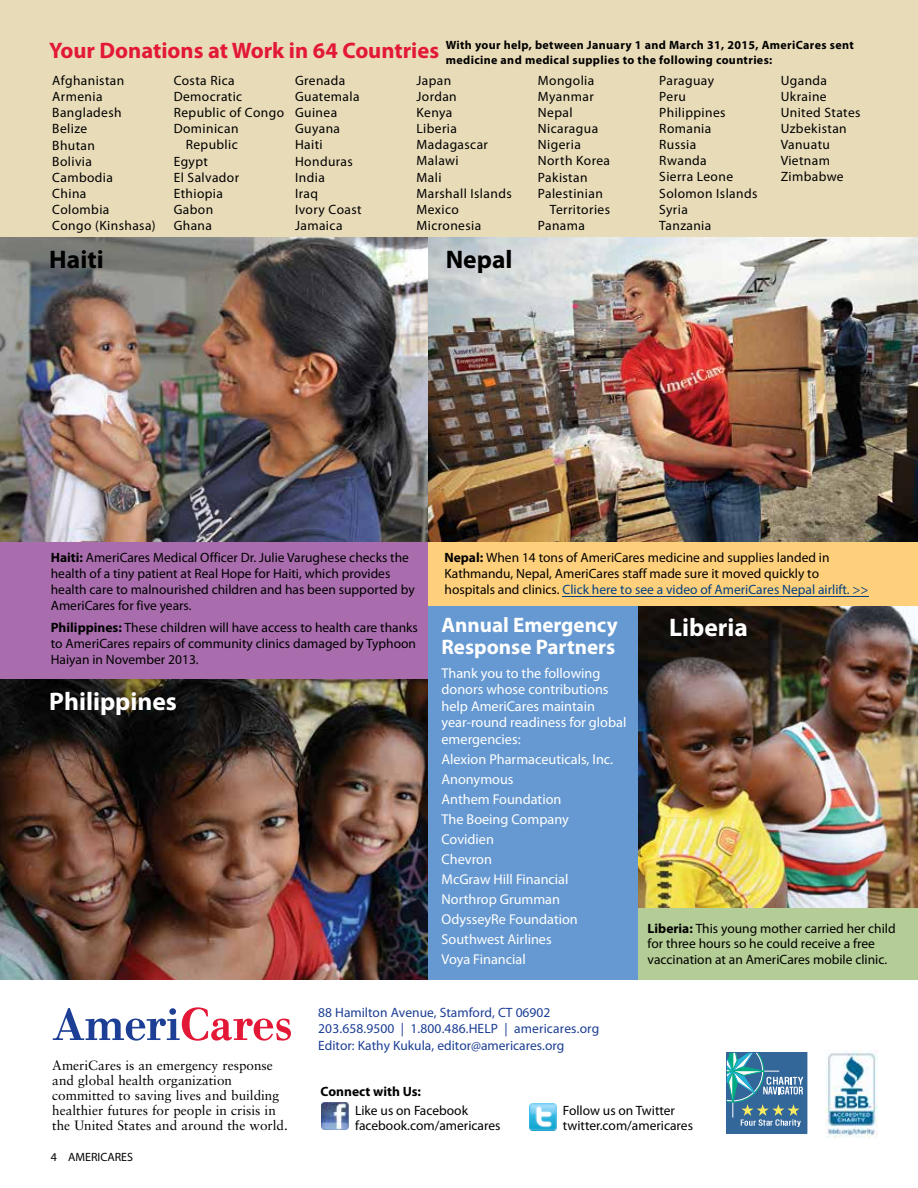
<style>
.page{position:relative;width:918px;height:1188px;background:#fff}
.page>*{position:absolute;margin:0;border:0;box-sizing:border-box;transform-origin:0 0}
.t1{font:700 25.5px "Myriad Pro";color:#fff}
.t2{font:700 25.5px "Myriad Pro";color:#000}
.t3{font:700 22.5px "Myriad Pro";color:#e31837}
.t4{font:700 21px/22.5px "Myriad Pro";color:#fff}
.t5{font:14.25px/20px "Myriad Pro";color:#fff}
.t6{font:13.5px/15.8px "Myriad Pro";color:#000}
.t7{font:13.5px/16px "Myriad Pro";letter-spacing:.03em;color:#000}
.t8{font:13.5px/15px "Sabon";color:#000}
.t9{font:13.5px/16.5px "Myriad Pro";color:#1c3e94}
.t10{font:700 13.5px "Myriad Pro";color:#000}
.t11{font:700 12px/15px "Myriad Pro";letter-spacing:.03em;color:#000}
.t12{font:12px "Myriad Pro";color:#000}
.s1{font-weight:700}
.s2{color:#004080}
</style>
<div class="page">
<img style="left:638px;top:606px;width:280px;height:302px">
<img style="left:0;top:236px;width:429px;height:306px">
<img style="left:429px;top:236px;width:489px;height:306px">
<div style="left:0;top:542px;width:429px;height:138px;background:#a96dae"></div>
<div style="left:429px;top:542px;width:489px;height:64px;background:#ffd07b"></div>
<div style="left:638px;top:908px;width:280px;height:72px;background:#b4cc95"></div>
<div style="left:0;top:0;width:918px;height:236px;background:#e8dbb8"></div>
<svg style="left:53px;top:1007px;width:238px;height:34px"></svg>
<img style="left:530px;top:1104px;width:27px;height:27px">
<img style="left:322px;top:1103px;width:27px;height:27px">
<div style="left:726px;top:1072px;width:81px;height:62px;background:#33679a"></div>
<div style="left:726px;top:1053px;width:81px;height:48px;background:#33679a"></div>
<svg style="left:728px;top:1054px;width:75px;height:73px"></svg>
<div style="left:726px;top:1052px;width:81px;height:82px;border:1px solid #33679a"></div>
<img style="left:825px;top:1051px;width:52px;height:86px">
<hr style="left:563px;top:596px;width:306px;height:1px;background:#004080">
<img style="left:0;top:680px;width:429px;height:300px">
<div style="left:429px;top:606px;width:209px;height:374px;background:#6699d1"></div>
<p class="t11" style="left:446px;top:37px;width:409px">With your help, between January 1 and March 31, 2015, AmeriCares sent medicine and medical supplies to the following countries:</p>
<h2 class="t3" style="left:49px;top:36px;width:391px">Your Donations at Work in 64 Countries</h2>
<p class="t7" style="left:52px;top:72px;width:105px">Afghanistan<br>Armenia<br>Bangladesh<br>Belize<br>Bhutan<br>Bolivia<br>Cambodia<br>China<br>Colombia<br>Congo (Kinshasa)</p>
<p class="t7" style="left:174px;top:72px;width:63px">Costa Rica</p>
<p class="t7" style="left:174px;top:88px;width:70px">Democratic</p>
<p class="t7" style="left:174px;top:104px;width:112px">Republic of Congo</p>
<p class="t7" style="left:174px;top:121px;width:66px">Dominican</p>
<p class="t7" style="left:186px;top:137px;width:54px">Republic</p>
<p class="t6" style="left:174px;top:153px;width:36px">Egypt</p>
<p class="t7" style="left:174px;top:169px;width:67px">El Salvador</p>
<p class="t7" style="left:174px;top:185px;width:51px">Ethiopia</p>
<p class="t6" style="left:174px;top:201px;width:41px">Gabon</p>
<p class="t6" style="left:174px;top:217px;width:40px">Ghana</p>
<p class="t7" style="left:295px;top:72px;width:68px">Grenada<br>Guatemala<br>Guinea<br>Guyana<br>Haiti<br>Honduras<br>India<br>Iraq<br>Ivory Coast<br>Jamaica</p>
<p class="t7" style="left:416px;top:72px;width:97px">Japan<br>Jordan<br>Kenya<br>Liberia<br>Madagascar<br>Malawi<br>Mali<br>Marshall Islands<br>Mexico<br>Micronesia</p>
<p class="t7" style="left:538px;top:72px;width:58px">Mongolia</p>
<p class="t7" style="left:538px;top:88px;width:57px">Myanmar</p>
<p class="t6" style="left:538px;top:104px;width:36px">Nepal</p>
<p class="t7" style="left:538px;top:120px;width:62px">Nicaragua</p>
<p class="t7" style="left:538px;top:137px;width:45px">Nigeria</p>
<p class="t7" style="left:538px;top:153px;width:74px">North Korea</p>
<p class="t7" style="left:538px;top:169px;width:51px">Pakistan</p>
<p class="t7" style="left:538px;top:185px;width:66px">Palestinian</p>
<p class="t7" style="left:550px;top:201px;width:62px">Territories</p>
<p class="t6" style="left:538px;top:217px;width:49px">Panama</p>
<h1 class="t2" style="left:49px;top:242px;width:56px">Haiti</h1>
<h1 class="t2" style="left:446px;top:242px;width:68px">Nepal</h1>
<p class="t7" style="left:659px;top:72px;width:100px">Paraguay<br>Peru<br>Philippines<br>Romania<br>Russia<br>Rwanda<br>Sierra Leone<br>Solomon Islands<br>Syria<br>Tanzania</p>
<p class="t7" style="left:781px;top:72px;width:81px">Uganda<br>Ukraine<br>United States<br>Uzbekistan<br>Vanuatu<br>Vietnam<br>Zimbabwe</p>
<p class="t6" style="left:51px;top:550px;width:365px"><span class="s1">Haiti:</span> AmeriCares Medical Officer Dr. Julie Varughese checks the health of a tiny patient at Real Hope for Haiti, which provides health care to malnourished children and has been supported by AmeriCares for five years.</p>
<p class="t6" style="left:51px;top:620px;width:369px"><span class="s1">Philippines:</span> These children will have access to health care thanks to AmeriCares repairs of community clinics damaged by Typhoon<br>Haiyan in November 2013.</p>
<h1 class="t1" style="left:49px;top:685px;width:129px">Philippines</h1>
<p class="t6" style="left:445px;top:550px;width:426px"><span class="s1">Nepal:</span> When 14 tons of AmeriCares medicine and supplies landed in<br>Kathmandu, Nepal, AmeriCares staff made sure it moved quickly to hospitals and clinics. <span class="s2">Click here to see a video of AmeriCares Nepal airlift. &gt;&gt;</span></p>
<h1 class="t1" style="left:669px;top:610px;width:80px">Liberia</h1>
<h3 class="t4" style="left:442px;top:613px;width:178px">Annual Emergency<br>Response Partners</h3>
<p class="t5" style="left:442px;top:664px;width:186px;line-height:16.5px">Thank you to the following donors whose contributions help AmeriCares maintain year-round readiness for global emergencies:</p>
<p class="t5" style="left:442px;top:749px;width:173px">Alexion Pharmaceuticals, Inc.<br>Anonymous<br>Anthem Foundation<br>The Boeing Company<br>Covidien<br>Chevron<br>McGraw Hill Financial<br>Northrop Grumman<br>OdysseyRe Foundation<br>Southwest Airlines<br>Voya Financial</p>
<p class="t6" style="left:648px;top:920px;width:250px"><span class="s1">Liberia:</span> This young mother carried her child for three hours so he could receive a free vaccination at an AmeriCares mobile clinic.</p>
<p class="t8" style="left:52px;top:1057px;width:237px">AmeriCares is an emergency response and global health organization committed to saving lives and building healthier futures for people in crisis in the United States and around the world.</p>
<p class="t12" style="left:51px;top:1149px;width:84px">4 AMERICARES</p>
<p class="t9" style="left:318px;top:1004px;width:283px">88 Hamilton Avenue, Stamford, CT 06902<br>203.658.9500 | 1.800.486.HELP | americares.org<br>Editor: Kathy Kukula, editor@americares.org</p>
<p class="t10" style="left:321px;top:1083px;width:102px">Connect with Us:</p>
<p class="t6" style="left:355px;top:1102px;width:147px;line-height:15px">Like us on Facebook facebook.com/americares</p>
<p class="t6" style="left:563px;top:1103px;width:132px;line-height:15px">Follow us on Twitter twitter.com/americares</p>
</div>
